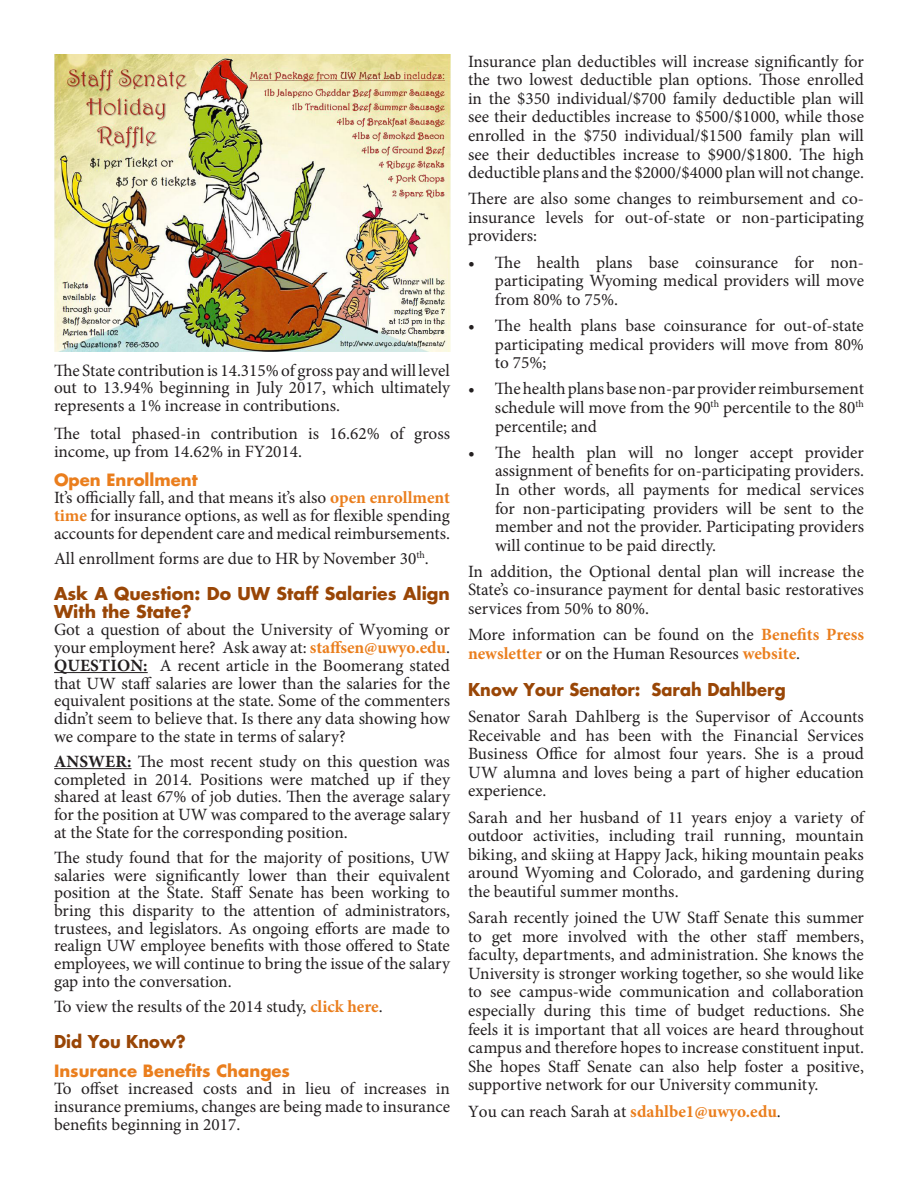
<style>
.page{position:relative;width:918px;height:1188px;background:#fff}
.page>*{position:absolute;margin:0;border:0;box-sizing:border-box;transform-origin:0 0}
.t1{font:17.25px/18.6px "Minion Pro";color:#231f20;text-align:justify}
.t2{font:700 17.25px/17.7px "Futura Std";color:#994606}
.t3{font:700 17.25px "Futura Std";color:#994606;scale:.94 1}
.t4{font:700 16.5px "Futura Std";color:#ea7e1d}
.s1{font-weight:700;color:#ea7e1d}
.s2{font-weight:700}
</style>
<div class="page">
<hr style="left:54px;top:672px;width:94px;height:1px;background:#231f20">
<hr style="left:54px;top:768px;width:78px;height:1px;background:#231f20">
<img style="left:54px;top:54px;width:397px;height:297px">
<p class="t1" style="left:54px;top:361px;width:397px;line-height:17.7px">The State contribution is 14.315% of gross pay and will level out to 13.94% beginning in July 2017, which ultimately represents a 1% increase in contributions.</p>
<p class="t1" style="left:54px;top:425px;width:398px;line-height:17.7px">The total phased-in contribution is 16.62% of gross income, up from 14.62% in FY2014.</p>
<p class="t4" style="left:54px;top:468px;width:145px">Open Enrollment</p>
<p class="t1" style="left:54px;top:489px;width:398px;line-height:17.7px">It’s officially fall, and that means it’s also <span class="s1">open enrollment time</span> for insurance options, as well as for flexible spending accounts for dependent care and medical reimbursements.</p>
<p class="t1" style="left:54px;top:549px;width:376px">All enrollment forms are due to HR by November 30<sup>th</sup>.</p>
<p class="t2" style="left:54px;top:585px;width:397px">Ask A Question: Do UW Staff Salaries Align<br>With the State?</p>
<p class="t1" style="left:54px;top:621px;width:398px;line-height:17.7px">Got a question of about the University of Wyoming or your employment here? Ask away at: <span class="s1">staffsen@uwyo.edu</span>.<br><span class="s2">QUESTION:</span> A recent article in the Boomerang stated that UW staff salaries are lower than the salaries for the equivalent positions at the state. Some of the commenters didn’t seem to believe that. Is there any data showing how we compare to the state in terms of salary?</p>
<p class="t1" style="left:54px;top:753px;width:398px;line-height:17.7px"><span class="s2">ANSWER:</span> The most recent study on this question was completed in 2014. Positions were matched up if they shared at least 67% of job duties. Then the average salary for the position at UW was compared to the average salary at the State for the corresponding position.</p>
<p class="t1" style="left:54px;top:849px;width:398px;line-height:17.7px">The study found that for the majority of positions, UW salaries were significantly lower than their equivalent position at the State. Staff Senate has been working to bring this disparity to the attention of administrators, trustees, and legislators. As ongoing efforts are made to realign UW employee benefits with those offered to State employees, we will continue to bring the issue of the salary gap into the conversation.</p>
<p class="t1" style="left:54px;top:997px;width:330px">To view the results of the 2014 study, <span class="s1">click here</span>.</p>
<p class="t3" style="left:54px;top:1030px;width:142px">Did You Know?</p>
<p class="t4" style="left:54px;top:1060px;width:238px">Insurance Benefits Changes</p>
<p class="t1" style="left:54px;top:1080px;width:398px;line-height:17.7px">To offset increased costs and in lieu of increases in insurance premiums, changes are being made to insurance benefits beginning in 2017.</p>
<p class="t1" style="left:468px;top:52px;width:398px">Insurance plan deductibles will increase significantly for the two lowest deductible plan options. Those enrolled in the $350 individual/$700 family deductible plan will see their deductibles increase to $500/$1000, while those enrolled in the $750 individual/$1500 family plan will see their deductibles increase to $900/$1800. The high deductible plans and the $2000/$4000 plan will not change.</p>
<p class="t1" style="left:468px;top:190px;width:398px">There are also some changes to reimbursement and co&shy;insurance levels for out-of-state or non-participating providers:</p>
<p class="t1" style="left:495px;top:253px;width:371px;text-indent:-27px">• The health plans base coinsurance for non&shy;participating Wyoming medical providers will move from 80% to 75%.</p>
<p class="t1" style="left:495px;top:316px;width:371px;text-indent:-27px">• The health plans base coinsurance for out-of-state participating medical providers will move from 80% to 75%;</p>
<p class="t1" style="left:495px;top:380px;width:371px;text-indent:-27px">• The health plans base non-par provider reimbursement schedule will move from the 90<sup>th</sup> percentile to the 80<sup>th </sup>percentile; and</p>
<p class="t1" style="left:495px;top:443px;width:371px;text-indent:-27px">• The health plan will no longer accept provider assignment of benefits for on-participating providers.<br>In other words, all payments for medical services for non-participating providers will be sent to the member and not the provider. Participating providers will continue to be paid directly.</p>
<p class="t1" style="left:468px;top:562px;width:398px">In addition, the Optional dental plan will increase the State’s co-insurance payment for dental basic restoratives services from 50% to 80%.</p>
<p class="t1" style="left:468px;top:626px;width:398px">More information can be found on the <span class="s1">Benefits Press newsletter</span> or on the Human Resources <span class="s1">website</span>.</p>
<p class="t3" style="left:468px;top:678px;width:340px">Know Your Senator: Sarah Dahlberg</p>
<p class="t1" style="left:468px;top:707px;width:398px">Senator Sarah Dahlberg is the Supervisor of Accounts Receivable and has been with the Financial Services Business Office for almost four years. She is a proud UW alumna and loves being a part of higher education experience.</p>
<p class="t1" style="left:468px;top:808px;width:398px">Sarah and her husband of 11 years enjoy a variety of outdoor activities, including trail running, mountain biking, and skiing at Happy Jack, hiking mountain peaks around Wyoming and Colorado, and gardening during the beautiful summer months.</p>
<p class="t1" style="left:468px;top:908px;width:398px">Sarah recently joined the UW Staff Senate this summer to get more involved with the other staff members, faculty, departments, and administration. She knows the University is stronger working together, so she would like to see campus-wide communication and collaboration especially during this time of budget reductions. She feels it is important that all voices are heard throughout campus and therefore hopes to increase constituent input.<br>She hopes Staff Senate can also help foster a positive, supportive network for our University community.</p>
<p class="t1" style="left:468px;top:1102px;width:314px">You can reach Sarah at <span class="s1">sdahlbe1@uwyo.edu</span>.</p>
</div>
